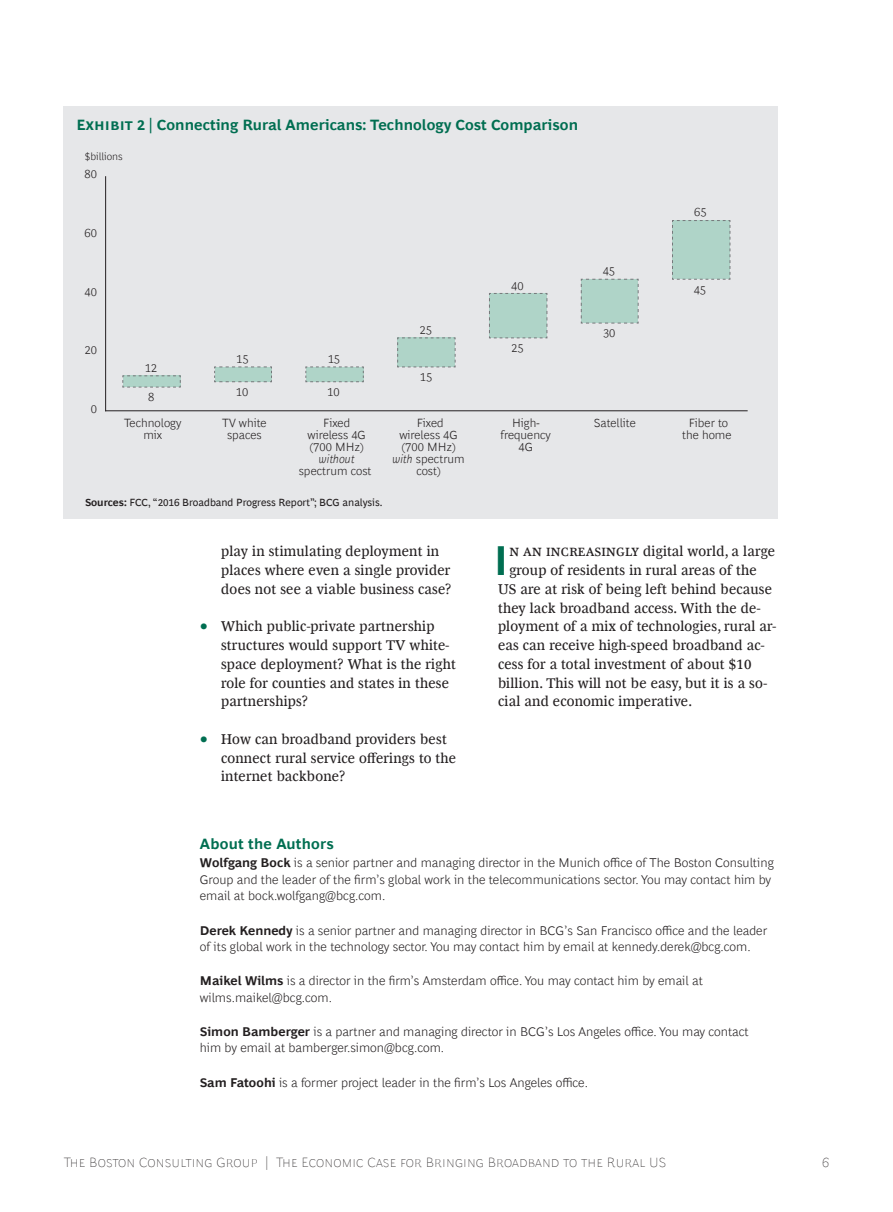
<style>
.page{position:relative;width:893px;height:1212px;background:#fff}
.page>*{position:absolute;margin:0;border:0;box-sizing:border-box;transform-origin:0 0}
.Conclusion_line_para{font:700 41.85px "Henderson BCG Sans";color:#006e51}
.Exhibit_Title{font:700 15px "Henderson BCG Sans";letter-spacing:.005em;color:#006e51}
.Credits_-_A-head{font:700 15px "Henderson BCG Sans";letter-spacing:.015em;color:#006e51}
.Conclusion_line_para-2{font:14.25px/18.8px "Henderson BCG Serif";letter-spacing:.015em;color:#231f20}
.t1{font:100 13.5px "Henderson BCG Sans";letter-spacing:.01em;color:#231f20}
.Credits_-_body{font:300 12.75px/16.5px "Henderson BCG Sans";color:#231f20}
.t2{font:300 12px/12px "Henderson BCG Sans";color:#231f20;text-align:center}
.Exhibit_footer{font:10.5px "Henderson BCG Sans";color:#231f20}
.t3{font:300 10.5px "Henderson BCG Sans";color:#231f20}
.s1{font-style:italic}
.s2{font-weight:700}
.s3{font-size:18px;color:#006e51}
</style>
<div class="page">
<div style="left:64px;top:106px;width:714px;height:413px;background:#e6e7e9"></div>
<hr style="left:105px;top:177px;width:1px;height:234px;background:#231f20">
<hr style="left:106px;top:410px;width:641px;height:1px;background:#231f20">
<svg style="left:122px;top:375px;width:59px;height:13px"></svg>
<svg style="left:214px;top:366px;width:58px;height:16px"></svg>
<svg style="left:305px;top:366px;width:59px;height:16px"></svg>
<svg style="left:397px;top:337px;width:59px;height:31px;background:#aed0c5"></svg>
<svg style="left:489px;top:293px;width:59px;height:46px;background:#aed1c6"></svg>
<svg style="left:580px;top:278px;width:59px;height:46px;background:#b0d1c7"></svg>
<svg style="left:672px;top:220px;width:59px;height:60px;background:#aed1c6"></svg>
<p class="Exhibit_Title" style="left:77px;top:114px;width:503px">Exhibit 2 | Connecting Rural Americans: Technology Cost Comparison</p>
<p class="t3" style="left:85px;top:149px;width:39px">$billions</p>
<p class="t2" style="left:85px;top:167px;width:14px">80</p>
<p class="t2" style="left:85px;top:226px;width:14px">60</p>
<p class="t2" style="left:85px;top:285px;width:14px">40</p>
<p class="t2" style="left:85px;top:343px;width:14px">20</p>
<p class="t2" style="left:91px;top:401px;width:8px">0</p>
<p class="t2" style="left:145px;top:360px;width:14px">12</p>
<p class="t2" style="left:148px;top:390px;width:8px">8</p>
<p class="t2" style="left:124px;top:416px;width:59px">Technology mix</p>
<p class="t2" style="left:236px;top:352px;width:14px">15</p>
<p class="t2" style="left:328px;top:352px;width:14px">15</p>
<p class="t2" style="left:236px;top:385px;width:14px">10</p>
<p class="t2" style="left:327px;top:385px;width:14px">10</p>
<p class="t2" style="left:222px;top:416px;width:46px">TV white spaces</p>
<p class="t2" style="left:299px;top:416px;width:74px">Fixed<br>wireless 4G (700 MHz) <span class="s1">without </span>spectrum cost</p>
<p class="Exhibit_footer" style="left:85px;top:495px;width:299px"><span class="s2">Sources:</span> FCC, “2016 Broadband Progress Report”; BCG analysis.</p>
<p class="t2" style="left:419px;top:323px;width:14px">25</p>
<p class="t2" style="left:420px;top:370px;width:14px">15</p>
<p class="t2" style="left:392px;top:416px;width:74px">Fixed<br>wireless 4G (700 MHz) <span class="s1">with</span> spectrum cost)</p>
<p class="Conclusion_line_para-2" style="left:221px;top:541px;width:232px">play in stimulating deployment in places where even a single provider does not see a viable business case?</p>
<p class="Conclusion_line_para-2" style="left:221px;top:616px;width:236px;text-indent:-21px"><span class="s3">•</span> Which public-private partnership structures would support TV white&shy;space deployment? What is the right role for counties and states in these partnerships?</p>
<p class="Conclusion_line_para-2" style="left:221px;top:728px;width:237px;text-indent:-21px"><span class="s3">•</span> How can broadband providers best connect rural service offerings to the internet backbone?</p>
<p class="t2" style="left:511px;top:279px;width:14px">40</p>
<p class="t2" style="left:511px;top:341px;width:14px">25</p>
<p class="t2" style="left:501px;top:416px;width:52px">High&shy;frequency<br>4G</p>
<p class="t2" style="left:603px;top:264px;width:14px">45</p>
<p class="t2" style="left:603px;top:326px;width:14px">30</p>
<p class="t2" style="left:594px;top:416px;width:43px">Satellite</p>
<p class="t2" style="left:694px;top:205px;width:14px">65</p>
<p class="t2" style="left:694px;top:283px;width:14px">45</p>
<p class="t2" style="left:682px;top:416px;width:51px">Fiber to the home</p>
<p class="Conclusion_line_para" style="left:494px;top:530px;width:16px">I</p>
<p class="Conclusion_line_para-2" style="left:509px;top:541px;width:267px">n an increasingly digital world, a large</p>
<p class="Conclusion_line_para-2" style="left:509px;top:560px;width:249px">group of residents in rural areas of the</p>
<p class="Conclusion_line_para-2" style="left:498px;top:578px;width:275px">US are at risk of being left behind because</p>
<p class="Conclusion_line_para-2" style="left:498px;top:597px;width:264px">they lack broadband access. With the de-</p>
<p class="Conclusion_line_para-2" style="left:498px;top:616px;width:280px">ployment of a mix of technologies, rural ar-</p>
<p class="Conclusion_line_para-2" style="left:498px;top:635px;width:268px">eas can receive high-speed broadband ac-</p>
<p class="Conclusion_line_para-2" style="left:498px;top:653px;width:255px">cess for a total investment of about $10</p>
<p class="Conclusion_line_para-2" style="left:498px;top:672px;width:271px">billion. This will not be easy, but it is a so-</p>
<p class="Conclusion_line_para-2" style="left:498px;top:691px;width:196px">cial and economic imperative.</p>
<p class="Credits_-_A-head" style="left:200px;top:833px;width:135px">About the Authors</p>
<p class="Credits_-_body" style="left:200px;top:854px;width:575px"><span class="s2">Wolfgang Bock</span> is a senior partner and managing director in the Munich office of The Boston Consulting<br>Group and the leader of the firm’s global work in the telecommunications sector. You may contact him by email at bock.wolfgang@bcg.com.</p>
<p class="Credits_-_body" style="left:200px;top:921px;width:569px"><span class="s2">Derek Kennedy</span> is a senior partner and managing director in BCG’s San Francisco office and the leader of its global work in the technology sector. You may contact him by email at kennedy.derek@bcg.com.</p>
<p class="Credits_-_body" style="left:200px;top:971px;width:505px"><span class="s2">Maikel Wilms</span> is a director in the firm’s Amsterdam office. You may contact him by email at wilms.maikel@bcg.com.</p>
<p class="Credits_-_body" style="left:200px;top:1022px;width:550px"><span class="s2">Simon Bamberger</span> is a partner and managing director in BCG’s Los Angeles office. You may contact him by email at bamberger.simon@bcg.com.</p>
<p class="Credits_-_body" style="left:200px;top:1073px;width:390px"><span class="s2">Sam Fatoohi</span> is a former project leader in the firm’s Los Angeles office.</p>
<p class="t1" style="left:64px;top:1152px;width:604px">The Boston Consulting Group | The Economic Case for Bringing Broadband to the Rural US</p>
<p class="t1" style="left:822px;top:1152px;width:9px">6</p>
</div>
